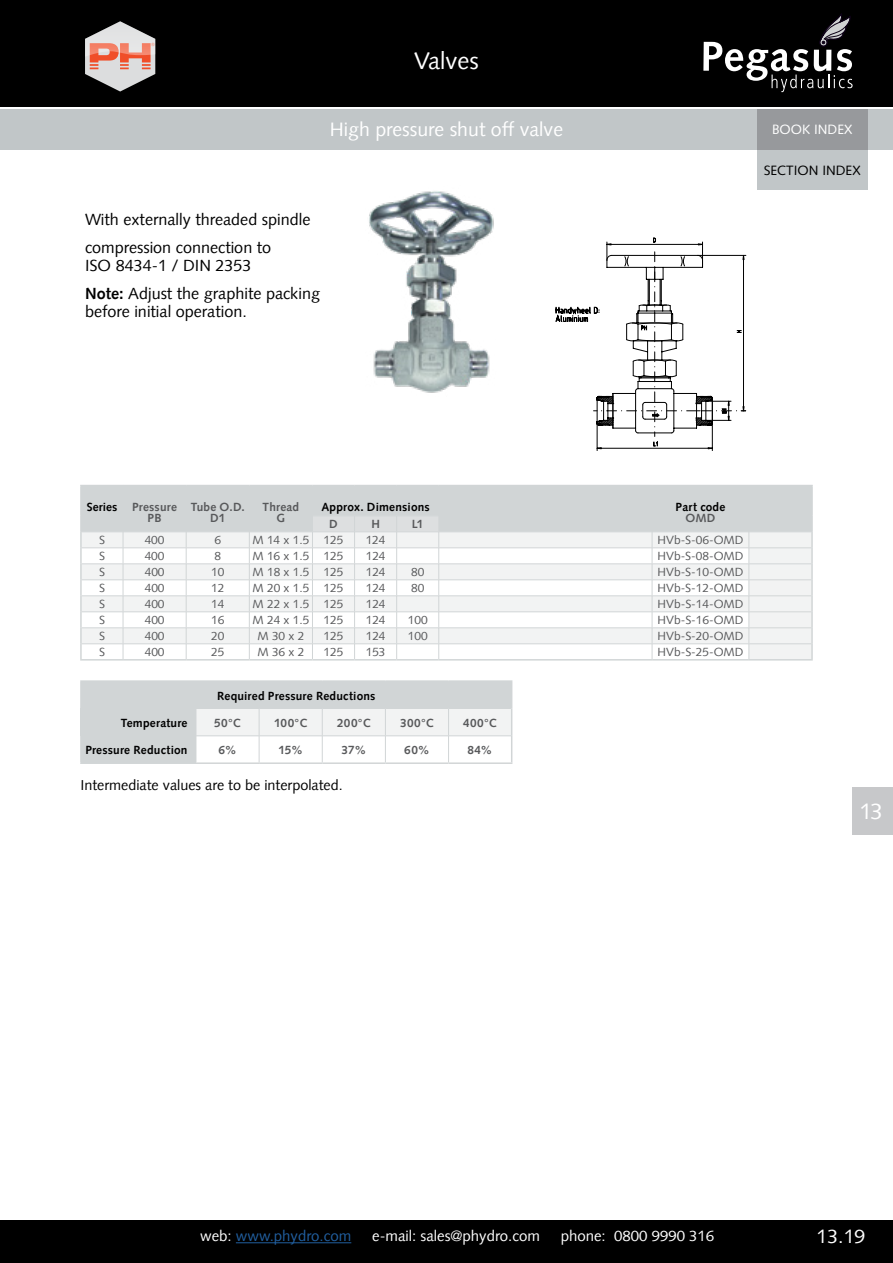
<style>
.page{position:relative;width:893px;height:1263px;background:#fff}
.page>*{position:absolute;margin:0;border:0;box-sizing:border-box;transform-origin:0 0}
.t1{font:24px "Syntax LT";color:#fff}
.t2{font:22.5px "Syntax LT";color:#fff}
.t3{font:19.5px "Syntax LT";color:#fff}
.t4{font:16.2px/28.2px "Syntax LT";color:#000}
.t5{font:15px "Syntax LT";color:#fff}
.t6{font:15px "Syntax LT";color:#215e9e}
.t7{font:14.4px "Syntax LT";color:#000}
.t8{font:13.5px "Syntax LT Std";color:#000}
.t9{font:13.5px "Syntax LT Std";color:#fff}
.t10{font:11.85px "Syntax LT";color:#58595b}
.t11{font:700 11.85px "Syntax LT";letter-spacing:.015em;color:#000}
.t12{font:700 11.85px/11.9px "Syntax LT";letter-spacing:.015em;color:#58595b;text-align:center}
.s1{font-weight:700}
.s2{color:#000}
.s3{color:#fff}
</style>
<div class="page">
<div style="left:0;top:0;width:893px;height:106px;background:#000"></div>
<div style="left:0;top:1220px;width:893px;height:43px;background:#000"></div>
<div style="left:0;top:109px;width:893px;height:41px;background:#c1c6c8"></div>
<hr style="left:236px;top:1242px;width:115px;height:1px;background:#215e9e">
<svg style="left:85px;top:21px;width:70px;height:71px"></svg>
<div style="left:853px;top:787px;width:40px;height:47px;background:#c7c8ca"></div>
<svg style="left:703px;top:13px;width:150px;height:79px"></svg>
<div style="left:757px;top:150px;width:110px;height:40px;background:#c1c6c8"></div>
<div style="left:757px;top:109px;width:110px;height:41px;background:#97999c"></div>
<svg style="left:80px;top:485px;width:733px;height:174px"></svg>
<hr style="left:80px;top:659px;width:43px;height:1px;background:#d1d5d6">
<hr style="left:123px;top:659px;width:63px;height:1px;background:#d1d5d6">
<hr style="left:186px;top:659px;width:63px;height:1px;background:#d1d5d6">
<hr style="left:249px;top:659px;width:63px;height:1px;background:#d1d5d6">
<hr style="left:312px;top:659px;width:43px;height:1px;background:#d1d5d6">
<hr style="left:355px;top:659px;width:42px;height:1px;background:#d1d5d6">
<hr style="left:397px;top:659px;width:42px;height:1px;background:#d1d5d6">
<hr style="left:439px;top:659px;width:213px;height:1px;background:#d1d5d6">
<hr style="left:652px;top:659px;width:97px;height:1px;background:#d1d5d6">
<hr style="left:749px;top:659px;width:64px;height:1px;background:#d1d5d6">
<hr style="left:80px;top:680px;width:116px;height:2px;background:#d1d5d6">
<hr style="left:80px;top:682px;width:2px;height:26px;background:#d1d5d6">
<hr style="left:196px;top:680px;width:63px;height:2px;background:#d1d5d6">
<hr style="left:259px;top:680px;width:63px;height:2px;background:#d1d5d6">
<hr style="left:322px;top:680px;width:63px;height:2px;background:#d1d5d6">
<hr style="left:385px;top:680px;width:64px;height:2px;background:#d1d5d6">
<hr style="left:449px;top:680px;width:63px;height:2px;background:#d1d5d6">
<hr style="left:80px;top:708px;width:2px;height:28px;background:#d1d5d6">
<hr style="left:80px;top:736px;width:2px;height:26px;background:#d1d5d6">
<hr style="left:80px;top:762px;width:116px;height:2px;background:#d1d5d6">
<hr style="left:196px;top:762px;width:63px;height:2px;background:#d1d5d6">
<hr style="left:259px;top:762px;width:63px;height:2px;background:#d1d5d6">
<hr style="left:322px;top:762px;width:63px;height:2px;background:#d1d5d6">
<hr style="left:385px;top:762px;width:64px;height:2px;background:#d1d5d6">
<hr style="left:449px;top:762px;width:63px;height:2px;background:#d1d5d6">
<svg style="left:82px;top:682px;width:430px;height:81px"></svg>
<img style="left:369px;top:191px;width:125px;height:202px">
<svg style="left:556px;top:238px;width:190px;height:213px"></svg>
<div style="left:553px;top:279px;width:41px;height:21px;background:#fff"></div>
<h1 class="t1" style="left:414px;top:47px;width:66px">Valves</h1>
<h3 class="t3" style="left:330px;top:118px;width:235px">High pressure shut off valve</h3>
<p class="t9" style="left:772px;top:122px;width:82px">BOOK INDEX</p>
<h3 class="t4" style="left:85px;top:205px;width:227px">With externally threaded spindle compression connection to</h3>
<h3 class="t4" style="left:85px;top:251px;width:236px">ISO 8434-1 / DIN 2353<br><span class="s1">Note:</span> Adjust the graphite packing</h3>
<h3 class="t4" style="left:85px;top:298px;width:163px">before initial operation.</h3>
<p class="t8" style="left:764px;top:162px;width:98px">SECTION INDEX</p>
<p class="t12" style="left:148px;top:501px;width:31px;text-align:left;text-indent:-61px"><span class="s2">Series</span> Pressure<br>PB</p>
<p class="t12" style="left:191px;top:501px;width:56px">Tube O.D.<br>D1</p>
<p class="t12" style="left:263px;top:501px;width:38px">Thread<br>G</p>
<p class="t11" style="left:321px;top:500px;width:110px">Approx. Dimensions</p>
<p class="t11" style="left:675px;top:500px;width:51px">Part code</p>
<p class="t12" style="left:685px;top:512px;width:31px">OMD</p>
<p class="t12" style="left:329px;top:518px;width:10px">D</p>
<p class="t12" style="left:371px;top:518px;width:10px">H</p>
<p class="t12" style="left:412px;top:518px;width:13px">L1</p>
<p class="t10" style="left:99px;top:533px;width:7px">S</p>
<p class="t10" style="left:145px;top:533px;width:21px">400</p>
<p class="t10" style="left:214px;top:533px;width:8px">6</p>
<p class="t10" style="left:252px;top:533px;width:92px">M 14 x 1.5 125</p>
<p class="t10" style="left:366px;top:533px;width:21px">124</p>
<p class="t10" style="left:658px;top:533px;width:87px">HVb-S-06-OMD</p>
<p class="t10" style="left:99px;top:549px;width:7px">S</p>
<p class="t10" style="left:145px;top:549px;width:21px">400</p>
<p class="t10" style="left:214px;top:549px;width:8px">8</p>
<p class="t10" style="left:253px;top:549px;width:92px">M 16 x 1.5 125</p>
<p class="t10" style="left:366px;top:549px;width:21px">124</p>
<p class="t10" style="left:658px;top:549px;width:87px">HVb-S-08-OMD</p>
<p class="t10" style="left:99px;top:565px;width:7px">S</p>
<p class="t10" style="left:145px;top:565px;width:21px">400</p>
<p class="t10" style="left:211px;top:565px;width:15px">10</p>
<p class="t10" style="left:253px;top:565px;width:92px">M 18 x 1.5 125</p>
<p class="t10" style="left:366px;top:565px;width:21px">124</p>
<p class="t10" style="left:411px;top:565px;width:15px">80</p>
<p class="t10" style="left:658px;top:565px;width:87px">HVb-S-10-OMD</p>
<p class="t10" style="left:99px;top:581px;width:7px">S</p>
<p class="t10" style="left:145px;top:581px;width:21px">400</p>
<p class="t10" style="left:211px;top:581px;width:15px">12</p>
<p class="t10" style="left:253px;top:581px;width:92px">M 20 x 1.5 125</p>
<p class="t10" style="left:366px;top:581px;width:21px">124</p>
<p class="t10" style="left:411px;top:581px;width:15px">80</p>
<p class="t10" style="left:658px;top:581px;width:87px">HVb-S-12-OMD</p>
<p class="t10" style="left:99px;top:597px;width:7px">S</p>
<p class="t10" style="left:145px;top:597px;width:21px">400</p>
<p class="t10" style="left:211px;top:597px;width:15px">14</p>
<p class="t10" style="left:253px;top:597px;width:92px">M 22 x 1.5 125</p>
<p class="t10" style="left:366px;top:597px;width:21px">124</p>
<p class="t10" style="left:658px;top:597px;width:87px">HVb-S-14-OMD</p>
<p class="t10" style="left:99px;top:613px;width:7px">S</p>
<p class="t10" style="left:145px;top:613px;width:21px">400</p>
<p class="t10" style="left:211px;top:613px;width:15px">16</p>
<p class="t10" style="left:253px;top:613px;width:92px">M 24 x 1.5 125</p>
<p class="t10" style="left:366px;top:613px;width:21px">124</p>
<p class="t10" style="left:408px;top:613px;width:21px">100</p>
<p class="t10" style="left:658px;top:613px;width:87px">HVb-S-16-OMD</p>
<p class="t10" style="left:99px;top:629px;width:7px">S</p>
<p class="t10" style="left:145px;top:629px;width:21px">400</p>
<p class="t10" style="left:211px;top:629px;width:15px">20</p>
<p class="t10" style="left:257px;top:629px;width:48px">M 30 x 2</p>
<p class="t10" style="left:324px;top:629px;width:21px">125</p>
<p class="t10" style="left:366px;top:629px;width:21px">124</p>
<p class="t10" style="left:408px;top:629px;width:21px">100</p>
<p class="t10" style="left:658px;top:629px;width:87px">HVb-S-20-OMD</p>
<p class="t10" style="left:99px;top:645px;width:7px">S</p>
<p class="t10" style="left:145px;top:645px;width:21px">400</p>
<p class="t10" style="left:211px;top:645px;width:15px">25</p>
<p class="t10" style="left:257px;top:645px;width:48px">M 36 x 2</p>
<p class="t10" style="left:324px;top:645px;width:21px">125</p>
<p class="t10" style="left:366px;top:645px;width:21px">153</p>
<p class="t10" style="left:658px;top:645px;width:87px">HVb-S-25-OMD</p>
<p class="t11" style="left:217px;top:689px;width:160px">Required Pressure Reductions</p>
<p class="t11" style="left:121px;top:716px;width:68px">Temperature</p>
<p class="t12" style="left:214px;top:717px;width:28px">50°C</p>
<p class="t12" style="left:274px;top:717px;width:35px">100°C</p>
<p class="t12" style="left:337px;top:717px;width:35px">200°C</p>
<p class="t12" style="left:400px;top:717px;width:35px">300°C</p>
<p class="t12" style="left:463px;top:717px;width:35px">400°C</p>
<p class="t11" style="left:85px;top:743px;width:104px">Pressure Reduction</p>
<p class="t12" style="left:218px;top:744px;width:20px">6%</p>
<p class="t12" style="left:278px;top:744px;width:26px">15%</p>
<p class="t12" style="left:341px;top:744px;width:27px">37%</p>
<p class="t12" style="left:404px;top:744px;width:27px">60%</p>
<p class="t12" style="left:467px;top:744px;width:27px">84%</p>
<p class="t7" style="left:80px;top:776px;width:264px">Intermediate values are to be interpolated.</p>
<h2 class="t2" style="left:859px;top:798px;width:25px">13</h2>
<p class="t6" style="left:200px;top:1227px;width:153px"><span class="s3">web:</span> www.phydro.com</p>
<p class="t5" style="left:372px;top:1227px;width:169px">e-mail: sales@phydro.com</p>
<p class="t5" style="left:561px;top:1227px;width:155px">phone: 0800 9990 316</p>
<h3 class="t3" style="left:816px;top:1225px;width:50px">13.19</h3>
</div>
